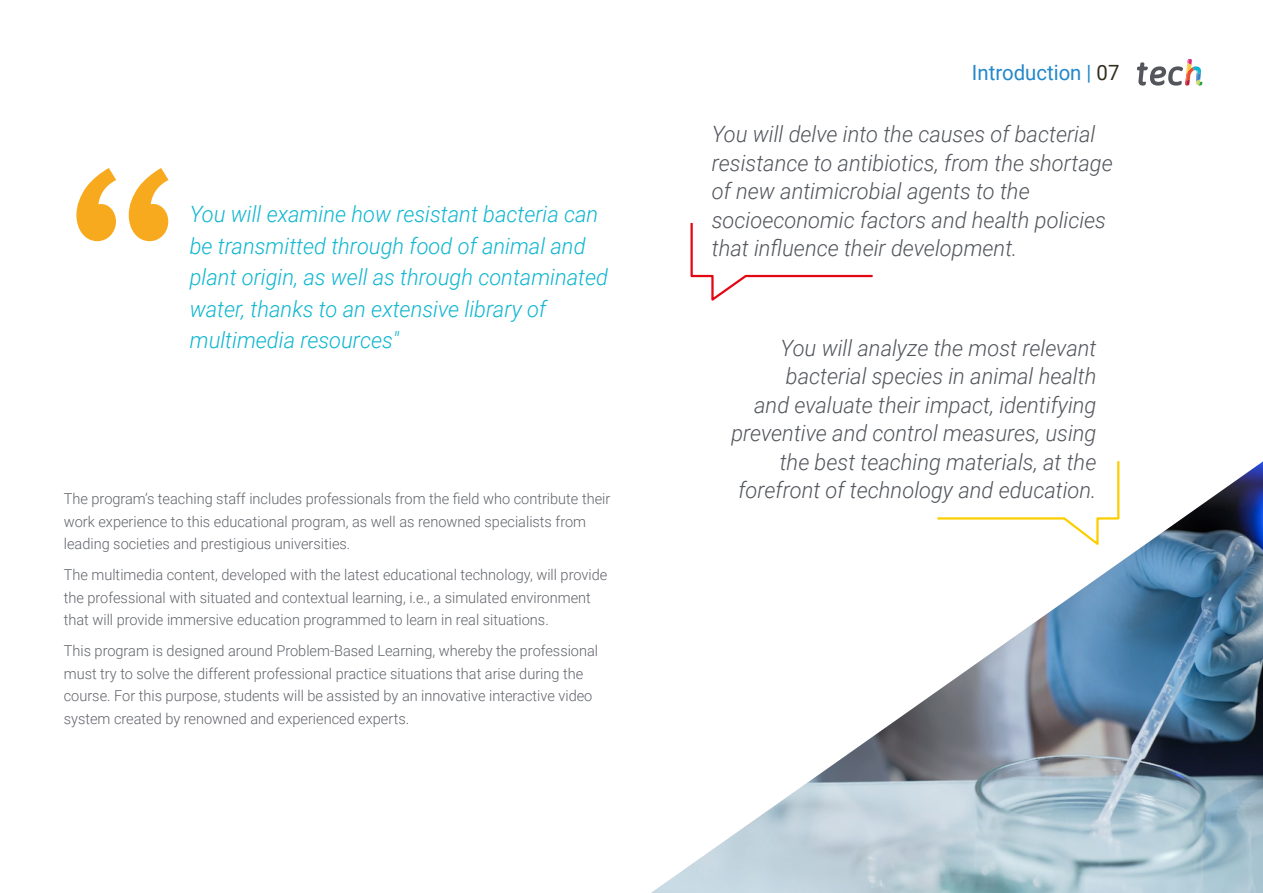
<style>
.page{position:relative;width:1263px;height:893px;background:#fff}
.page>*{position:absolute;margin:0;border:0;box-sizing:border-box;transform-origin:0 0}
.t1{font:italic 300 22.5px/28.5px "Roboto";color:#52555b;text-align:right}
.t2{font:italic 300 22.5px/31.5px "Roboto";color:#0fb6cf}
.t3{font:21px "Roboto";color:#2488c9}
.t4{font:300 15px/22.5px "Roboto";color:#61646a}
.s1{color:#312e20}
</style>
<div class="page">
<img style="left:651px;top:461px;width:612px;height:432px">
<svg style="left:935px;top:461px;width:185px;height:87px"></svg>
<svg style="left:76px;top:168px;width:93px;height:73px"></svg>
<svg style="left:690px;top:223px;width:183px;height:78px"></svg>
<svg style="left:1137px;top:59px;width:65px;height:27px"></svg>
<h1 class="t2" style="left:190px;top:198px;width:420px">You will examine how resistant bacteria can be transmitted through food of animal and plant origin, as well as through contaminated water, thanks to an extensive library of multimedia resources"</h1>
<p class="t4" style="left:64px;top:487px;width:548px">The program’s teaching staff includes professionals from the field who contribute their work experience to this educational program, as well as renowned specialists from leading societies and prestigious universities.</p>
<p class="t4" style="left:64px;top:563px;width:545px">The multimedia content, developed with the latest educational technology, will provide the professional with situated and contextual learning, i.e., a simulated environment that will provide immersive education programmed to learn in real situations.</p>
<p class="t4" style="left:64px;top:639px;width:536px">This program is designed around Problem-Based Learning, whereby the professional must try to solve the different professional practice situations that arise during the course. For this purpose, students will be assisted by an innovative interactive video system created by renowned and experienced experts.</p>
<h2 class="t3" style="left:972px;top:57px;width:149px">Introduction | <span class="s1">07</span></h2>
<h1 class="t1" style="left:712px;top:119px;width:403px;text-align:left">You will delve into the causes of bacterial resistance to antibiotics, from the shortage of new antimicrobial agents to the socioeconomic factors and health policies that influence their development.</h1>
<h1 class="t1" style="left:731px;top:332px;width:367px">You will analyze the most relevant bacterial species in animal health<br>and evaluate their impact, identifying preventive and control measures, using the best teaching materials, at the forefront of technology and education.</h1>
</div>
